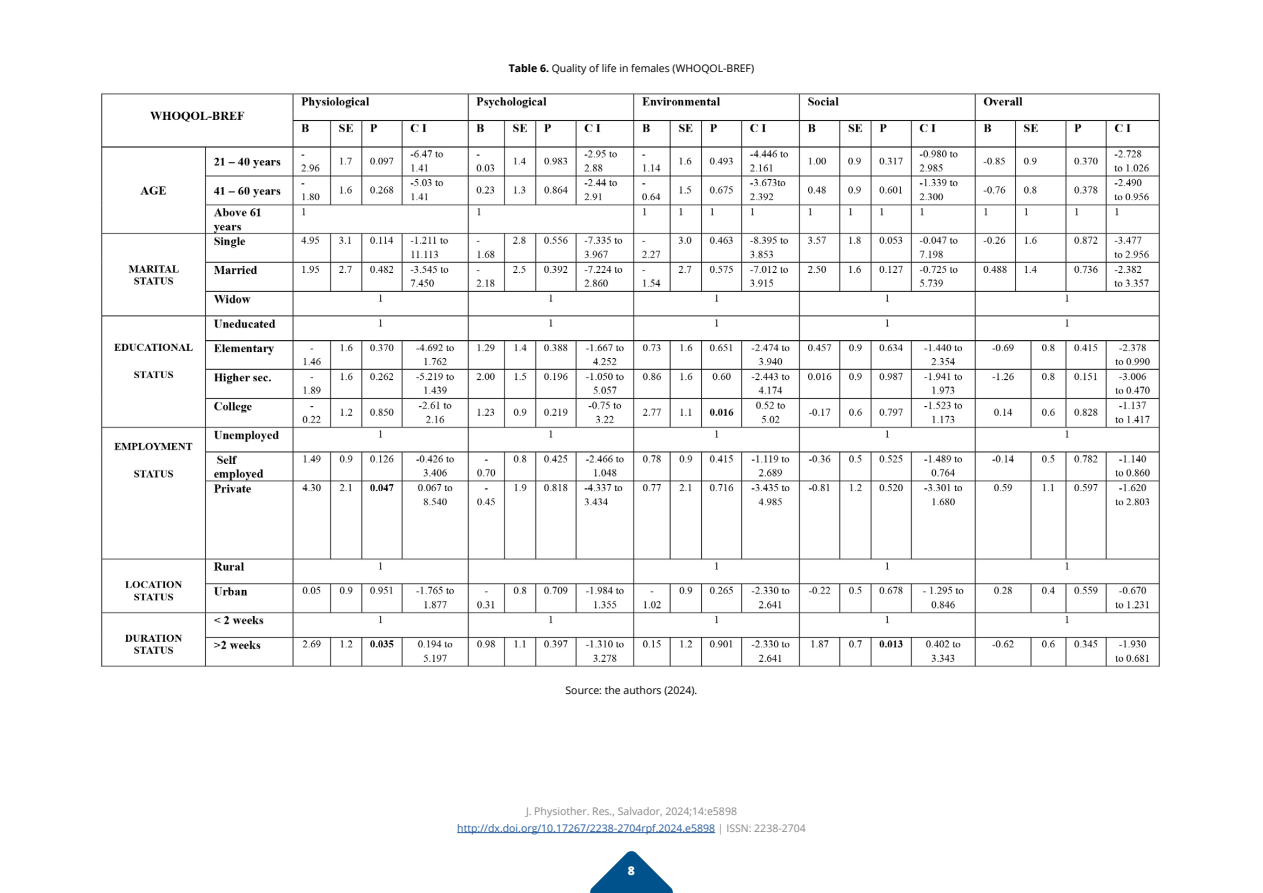
<style>
.page{position:relative;width:1263px;height:893px;background:#fff}
.page>*{position:absolute;margin:0;border:0;box-sizing:border-box;transform-origin:0 0}
.t1{font:800 12px "Open Sans";color:#fff}
.t2{font:10.5px/16.5px "Open Sans";color:#878787;text-align:center}
.t3{font:10.5px "Open Sans";color:#000}
.s1{font-weight:700}
.s2{color:#265b9b}
</style>
<div class="page">
<svg style="left:590px;top:851px;width:83px;height:42px"></svg>
<hr style="left:457px;top:832px;width:258px;height:1px;background:#265b9b">
<img style="left:101px;top:93px;width:1059px;height:574px">
<p class="t3" style="left:509px;top:61px;width:247px"><span class="s1">Table 6.</span> Quality of life in females (WHOQOL-BREF)</p>
<p class="t3" style="left:565px;top:683px;width:133px">Source: the authors (2024).</p>
<p class="t2" style="left:457px;top:803px;width:350px">J. Physiother. Res., Salvador, 2024;14:e5898 <span class="s2">http://dx.doi.org/10.17267/2238-2704rpf.2024.e5898</span> | ISSN: 2238-2704</p>
<p class="t1" style="left:628px;top:862px;width:9px">8</p>
</div>
